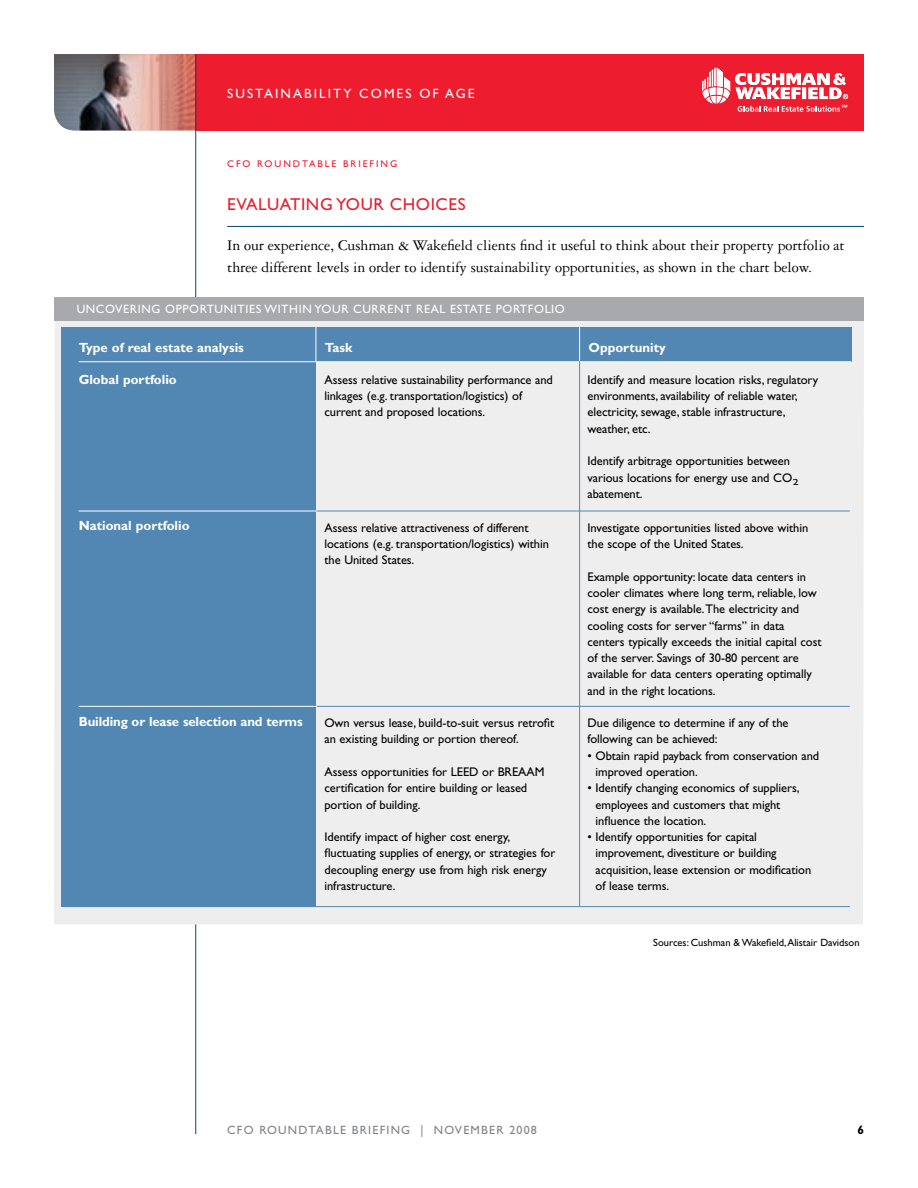
<style>
.page{position:relative;width:918px;height:1188px;background:#fff}
.page>*{position:absolute;margin:0;border:0;box-sizing:border-box;transform-origin:0 0}
.Titles{font:17.25px "Gill Sans";color:#ea1d2e}
.Pull_quotes{font:15.75px/21.8px "Garamond Three";letter-spacing:-.005em;color:#000}
.t1{font:13.5px "Gill Sans";color:#fff}
.t2{font:700 13.35px "Gill Sans";color:#fff}
.t3{font:12.6px/16.4px "Gill Sans";letter-spacing:-.005em;color:#000}
.Chart_titles{font:12.15px "Gill Sans";letter-spacing:.05em;color:#fff}
.t4{font:12px "Gill Sans";letter-spacing:.1em;color:#808285}
.t5{font:700 12px "Gill Sans";color:#000}
.Body_Copy{font:10.5px "Gill Sans";color:#000}
.t6{font:9.75px "Gill Sans";letter-spacing:.2em;color:#ed1c2e}
</style>
<div class="page">
<img style="left:54px;top:54px;width:141px;height:76px">
<div style="left:196px;top:54px;width:668px;height:76px;background:#ed1c2e"></div>
<svg style="left:702px;top:68px;width:146px;height:44px"></svg>
<hr style="left:195px;top:54px;width:1px;height:1080px;background:#004677">
<hr style="left:227px;top:226px;width:637px;height:1px;background:#004677">
<div style="left:54px;top:321px;width:810px;height:603px;background:#efeeef"></div>
<div style="left:54px;top:297px;width:810px;height:24px;background:#a7a9ac"></div>
<div style="left:305px;top:327px;width:547px;height:35px;background:#5387b3"></div>
<div style="left:257px;top:362px;width:595px;height:545px;background:#efeeef"></div>
<div style="left:61px;top:327px;width:255px;height:580px;background:#5387b3"></div>
<hr style="left:183px;top:511px;width:667px;height:1px;background:#5387b3">
<hr style="left:79px;top:511px;width:238px;height:1px;background:#fff">
<hr style="left:183px;top:706px;width:667px;height:1px;background:#5387b3">
<hr style="left:62px;top:906px;width:788px;height:1px;background:#5387b3">
<hr style="left:79px;top:706px;width:238px;height:1px;background:#fff">
<hr style="left:79px;top:361px;width:772px;height:1px;background:#fff">
<hr style="left:579px;top:359px;width:1px;height:548px;background:#5387b3">
<hr style="left:579px;top:327px;width:1px;height:34px;background:#fff">
<hr style="left:316px;top:327px;width:1px;height:34px;background:#fff">
<p class="t1" style="left:227px;top:86px;width:19px">Sustainability</p>
<p class="t1" style="left:359px;top:86px;width:23px">Comes</p>
<p class="t1" style="left:419px;top:86px;width:47px">of Age</p>
<p class="t6" style="left:227px;top:158px;width:172px">CFO ROUNDTABLE BRIEFING</p>
<p class="Titles" style="left:227px;top:194px;width:21px">Evaluating</p>
<p class="Titles" style="left:336px;top:194px;width:13px">your</p>
<p class="Titles" style="left:390px;top:194px;width:37px">choices</p>
<p class="Pull_quotes" style="left:227px;top:234px;width:619px">In our experience, Cushman &amp; Wakefield clients find it useful to think about their property portfolio at three different levels in order to identify sustainability opportunities, as shown in the chart below.</p>
<p class="Chart_titles" style="left:77px;top:302px;width:490px">UNCOVERING OPPORTUNITIES WITHIN YOUR CURRENT REAL ESTATE PORTFOLIO</p>
<p class="t2" style="left:79px;top:339px;width:167px">Type of real estate analysis</p>
<p class="t2" style="left:325px;top:339px;width:29px">Task</p>
<p class="t2" style="left:588px;top:339px;width:79px">Opportunity</p>
<p class="t2" style="left:79px;top:371px;width:100px">Global portfolio</p>
<p class="t3" style="left:324px;top:372px;width:230px">Assess relative sustainability performance and linkages (e.g. transportation/logistics) of current and proposed locations.</p>
<p class="t3" style="left:588px;top:372px;width:232px">Identify and measure location risks, regulatory environments, availability of reliable water, electricity, sewage, stable infrastructure, weather, etc.</p>
<p class="t3" style="left:588px;top:453px;width:213px">Identify arbitrage opportunities between various locations for energy use and CO<sub>2 </sub>abatement.</p>
<p class="t3" style="left:324px;top:520px;width:226px">Assess relative attractiveness of different locations (e.g. transportation/logistics) within the United States.</p>
<p class="t3" style="left:588px;top:520px;width:222px">Investigate opportunities listed above within the scope of the United States.</p>
<p class="t3" style="left:588px;top:568px;width:236px">Example opportunity: locate data centers in cooler climates where long term, reliable, low cost energy is available.The electricity and cooling costs for server “farms” in data centers typically exceeds the initial capital cost of the server. Savings of 30-80 percent are available for data centers operating optimally and in the right locations.</p>
<p class="t3" style="left:324px;top:715px;width:231px">Own versus lease, build-to-suit versus retrofit an existing building or portion thereof.</p>
<p class="t3" style="left:324px;top:764px;width:222px">Assess opportunities for LEED or BREAAM certification for entire building or leased portion of building.</p>
<p class="t3" style="left:324px;top:829px;width:232px">Identify impact of higher cost energy, fluctuating supplies of energy, or strategies for decoupling energy use from high risk energy infrastructure.</p>
<p class="t2" style="left:79px;top:518px;width:112px">National portfolio</p>
<p class="t2" style="left:79px;top:713px;width:225px">Building or lease selection and terms</p>
<p class="t3" style="left:588px;top:715px;width:202px">Due diligence to determine if any of the following can be achieved:</p>
<p class="t3" style="left:596px;top:747px;width:225px;text-indent:-8px">• Obtain rapid payback from conservation and improved operation.</p>
<p class="t3" style="left:596px;top:780px;width:205px;text-indent:-8px">• Identify changing economics of suppliers, employees and customers that might influence the location.</p>
<p class="t3" style="left:596px;top:829px;width:217px;text-indent:-8px">• Identify opportunities for capital improvement, divestiture or building acquisition, lease extension or modification of lease terms.</p>
<p class="Body_Copy" style="left:653px;top:936px;width:208px">Sources: Cushman &amp; Wakefield, Alistair Davidson</p>
<p class="t4" style="left:227px;top:1123px;width:311px">CFO ROUNDTABLE BRIEFING | NOVEMBER 2008</p>
<p class="t5" style="left:857px;top:1123px;width:8px">6</p>
</div>
